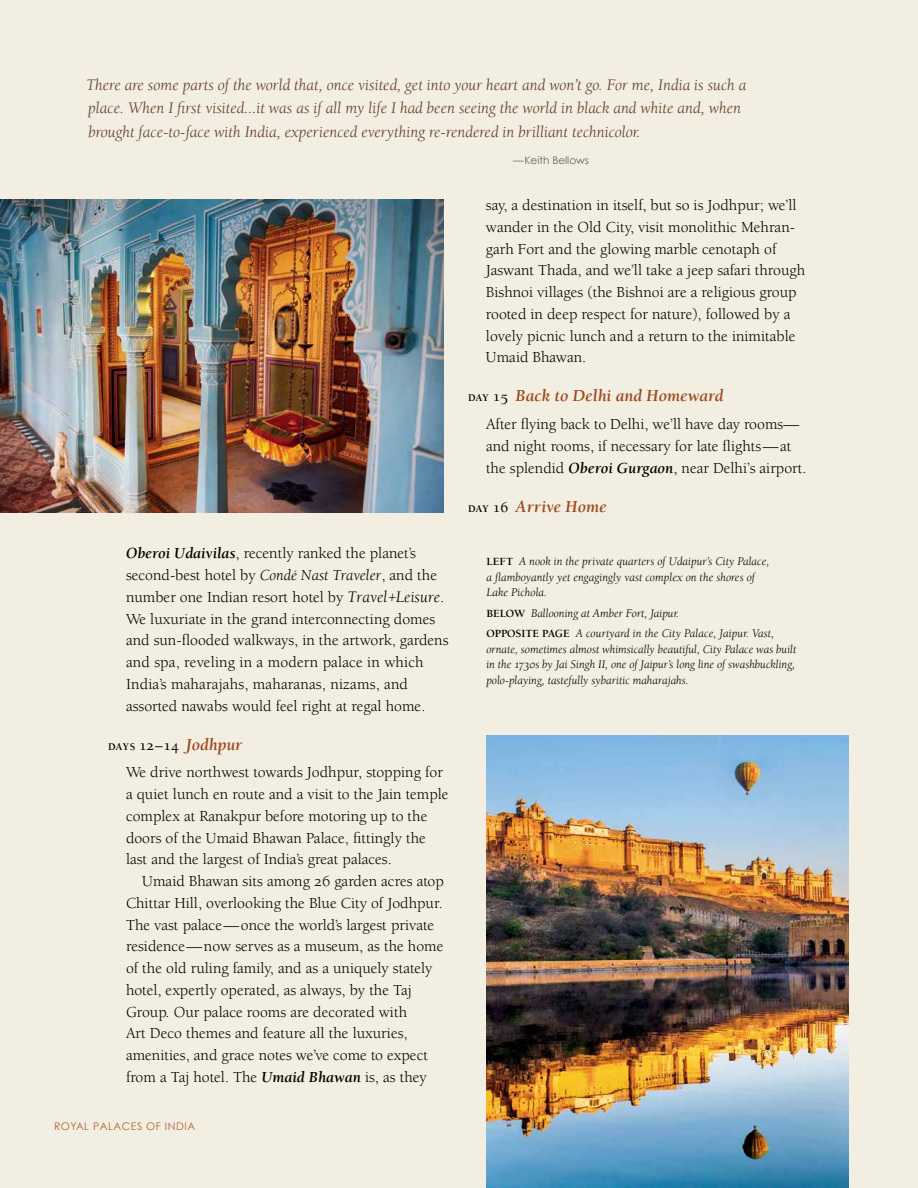
<style>
.page{position:relative;width:918px;height:1188px;background:#f2eee2}
.page>*{position:absolute;margin:0;border:0;box-sizing:border-box;transform-origin:0 0}
.t1{font:italic 700 17.25px "Berkeley Std";color:#9e481a}
.t2{font:italic 16.5px/23.2px "Berkeley Std";color:#623c25}
.t3{font:15.75px/21.8px "Berkeley Std";color:#000}
.t4{font:italic 12px/15.8px "Berkeley Std";letter-spacing:.005em;color:#000}
.t5{font:10.5px "Century Gothic";letter-spacing:.05em;color:#ae6438}
.t6{font:10.5px "Century Gothic";color:#636466}
.s1{font-weight:700;font-style:italic}
.s2{font-style:italic}
.s3{font-style:italic;font-size:16.5px}
.s4{font-style:normal;font-size:10.5px;color:#000}
.s5{font-weight:500;font-style:normal;font-size:15px;color:#000}
.s6{font-weight:700;font-style:normal;font-size:11.25px}
</style>
<div class="page">
<img style="left:486px;top:735px;width:362px;height:453px">
<img style="left:0;top:199px;width:444px;height:313px">
<p class="t2" style="left:86px;top:74px;width:662px">There are some parts of the world that, once visited, get into your heart and won’t go. For me, India is such a place. When I first visited...it was as if all my life I had been seeing the world in black and white and, when brought face-to-face with India, experienced everything re-rendered in brilliant technicolor.</p>
<p class="t6" style="left:513px;top:154px;width:78px">—Keith Bellows</p>
<p class="t3" style="left:126px;top:543px;width:324px"><span class="s1">Oberoi Udaivilas</span>, recently ranked the planet’s second-best hotel by <span class="s2">Condé Nast Traveler</span>, and the number one Indian resort hotel by <span class="s3">Travel+Leisure</span>.<br>We luxuriate in the grand interconnecting domes and sun-flooded walkways, in the artwork, gardens and spa, reveling in a modern palace in which India’s maharajahs, maharanas, nizams, and assorted nawabs would feel right at regal home.</p>
<p class="t1" style="left:108px;top:735px;width:136px"><span class="s4">DAYS</span> <span class="s5">12–14</span> Jodhpur</p>
<p class="t3" style="left:126px;top:762px;width:324px">We drive northwest towards Jodhpur, stopping for a quiet lunch en route and a visit to the Jain temple complex at Ranakpur before motoring up to the doors of the Umaid Bhawan Palace, fittingly the last and the largest of India’s great palaces.</p>
<p class="t3" style="left:126px;top:871px;width:319px;text-indent:16px">Umaid Bhawan sits among 26 garden acres atop Chittar Hill, overlooking the Blue City of Jodhpur.<br>The vast palace—once the world’s largest private residence—now serves as a museum, as the home of the old ruling family, and as a uniquely stately hotel, expertly operated, as always, by the Taj Group. Our palace rooms are decorated with<br>Art Deco themes and feature all the luxuries, amenities, and grace notes we’ve come to expect from a Taj hotel. The <span class="s1">Umaid Bhawan</span> is, as they</p>
<p class="t5" style="left:54px;top:1119px;width:143px">ROYAL PALACES OF INDIA</p>
<p class="t3" style="left:486px;top:195px;width:321px">say, a destination in itself, but so is Jodhpur; we’ll wander in the Old City, visit monolithic Mehran&shy;garh Fort and the glowing marble cenotaph of Jaswant Thada, and we’ll take a jeep safari through Bishnoi villages (the Bishnoi are a religious group rooted in deep respect for nature), followed by a lovely picnic lunch and a return to the inimitable Umaid Bhawan.</p>
<p class="t1" style="left:468px;top:387px;width:257px"><span class="s4">DAY</span> <span class="s5">15</span> Back to Delhi and Homeward</p>
<p class="t3" style="left:486px;top:414px;width:322px">After flying back to Delhi, we’ll have day rooms— and night rooms, if necessary for late flights—at the splendid <span class="s1">Oberoi Gurgaon</span>, near Delhi’s airport.</p>
<p class="t1" style="left:468px;top:497px;width:140px"><span class="s4">DAY</span> <span class="s5">16</span> Arrive Home</p>
<p class="t4" style="left:486px;top:554px;width:284px"><span class="s6">LEFT</span> A nook in the private quarters of Udaipur’s City Palace, a flamboyantly yet engagingly vast complex on the shores of<br>Lake Pichola.</p>
<p class="t4" style="left:486px;top:603px;width:289px;line-height:20.2px"><span class="s6">BELOW</span> Ballooning at Amber Fort, Jaipur.<br><span class="s6">OPPOSITE PAGE</span> A courtyard in the City Palace, Jaipur. Vast,</p>
<p class="t4" style="left:486px;top:641px;width:312px;text-align:justify">ornate, sometimes almost whimsically beautiful, City Palace was built in the 1730s by Jai Singh II, one of Jaipur’s long line of swashbuckling, polo-playing, tastefully sybaritic maharajahs.</p>
</div>
